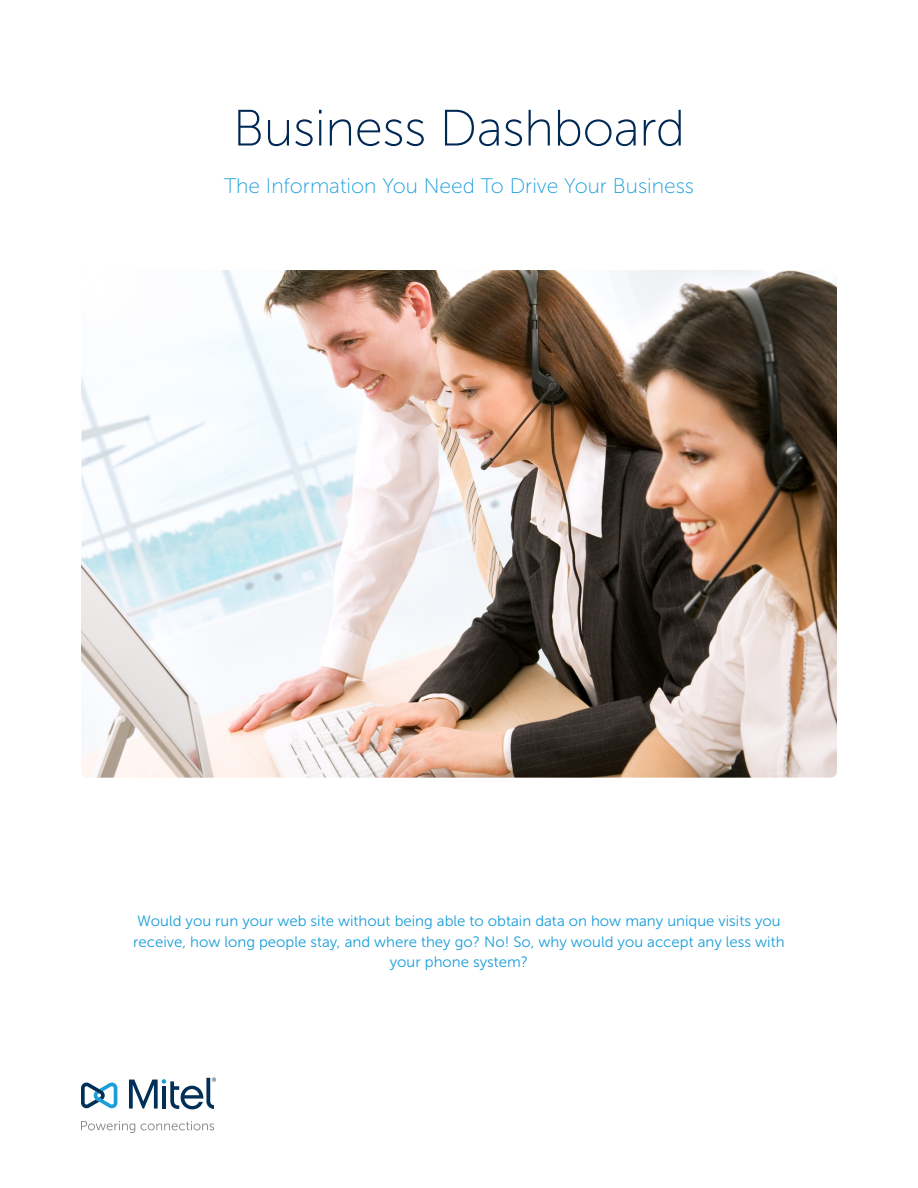
<style>
.page{position:relative;width:918px;height:1188px;background:#fff}
.page>*{position:absolute;margin:0;border:0;box-sizing:border-box;transform-origin:0 0}
.Main_Heading{font:51px "Museo Sans 100";letter-spacing:-.01em;color:#002855}
.Title_Subhead-Light{font:21px "Museo Sans 100";color:#199eda}
.Intro_paragraph{font:15px/20.2px "Museo Sans 300";color:#199eda;text-align:center}
</style>
<div class="page">
<svg style="left:81px;top:1121px;width:54px;height:12px"></svg>
<svg style="left:141px;top:1121px;width:73px;height:9px"></svg>
<svg style="left:81px;top:1083px;width:36px;height:25px"></svg>
<svg style="left:129px;top:1078px;width:87px;height:32px"></svg>
<img style="left:81px;top:270px;width:756px;height:508px">
<p class="Main_Heading" style="left:233px;top:101px;width:454px">Business Dashboard</p>
<p class="Title_Subhead-Light" style="left:224px;top:174px;width:471px">The Information You Need To Drive Your Business</p>
<p class="Intro_paragraph" style="left:133px;top:911px;width:653px">Would you run your web site without being able to obtain data on how many unique visits you receive, how long people stay, and where they go? No! So, why would you accept any less with your phone system?</p>
</div>
